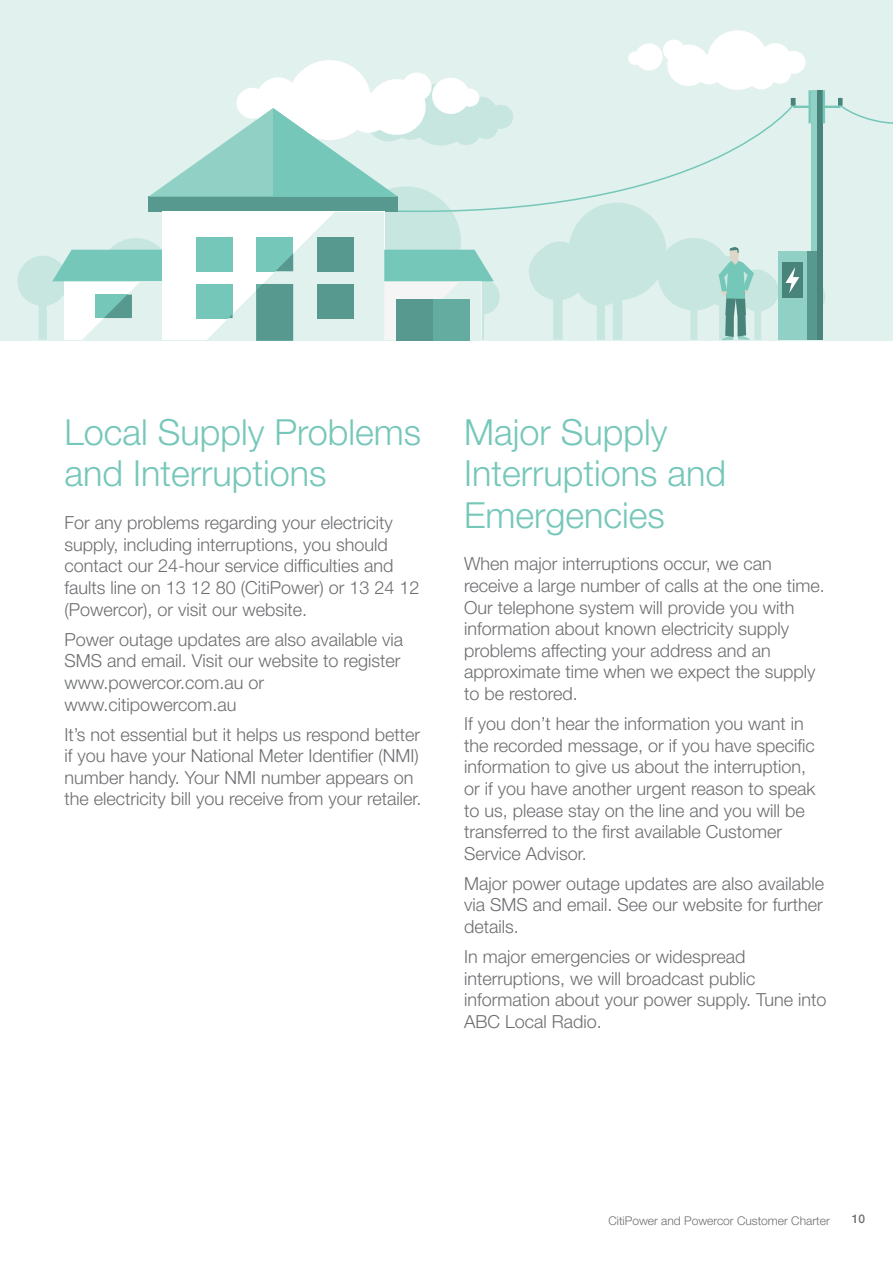
<style>
.page{position:relative;width:893px;height:1263px;background:#fff}
.page>*{position:absolute;margin:0;border:0;box-sizing:border-box;transform-origin:0 0}
.t1{font:300 36px/41.2px "Helvetica Neue";color:#75c7b9}
.t2{font:300 18px/21.6px "Helvetica Neue";color:#6d6e71}
.t3{font:300 12px "Helvetica Neue";color:#6d6e71}
.t4{font:500 12px "Helvetica Neue";color:#6d6e71}
</style>
<div class="page">
<div style="left:0;top:0;width:893px;height:340px;background:#e1f1ed"></div>
<svg style="left:18px;top:219px;width:807px;height:121px"></svg>
<div style="left:811px;top:90px;width:12px;height:250px;background:#91d1c5"></div>
<div style="left:817px;top:90px;width:6px;height:250px;background:#49847b"></div>
<div style="left:778px;top:251px;width:29px;height:89px;background:#91d1c5"></div>
<div style="left:807px;top:251px;width:10px;height:89px;background:#58998f"></div>
<div style="left:782px;top:262px;width:21px;height:35px;background:#49847b"></div>
<svg style="left:718px;top:247px;width:36px;height:93px"></svg>
<svg style="left:785px;top:267px;width:14px;height:26px"></svg>
<svg style="left:398px;top:125px;width:375px;height:94px"></svg>
<div style="left:148px;top:197px;width:250px;height:15px;background:#58998f"></div>
<div style="left:162px;top:212px;width:222px;height:128px;background:#fff"></div>
<div style="left:196px;top:237px;width:36px;height:34px;background:#75c7b9"></div>
<div style="left:196px;top:284px;width:36px;height:34px;background:#75c7b9"></div>
<svg style="left:148px;top:60px;width:365px;height:137px"></svg>
<svg style="left:52px;top:250px;width:110px;height:90px"></svg>
<svg style="left:206px;top:212px;width:288px;height:128px"></svg>
<div style="left:396px;top:299px;width:74px;height:41px;background:#58998f"></div>
<div style="left:433px;top:299px;width:37px;height:41px;background:#64aca0"></div>
<svg style="left:628px;top:30px;width:265px;height:95px"></svg>
<h1 class="t1" style="left:64px;top:410px;width:358px">Local Supply Problems and Interruptions</h1>
<p class="t2" style="left:64px;top:511px;width:357px">For any problems regarding your electricity supply, including interruptions, you should contact our 24-hour service difficulties and faults line on 13 12 80 (CitiPower) or 13 24 12 (Powercor), or visit our website.</p>
<p class="t2" style="left:64px;top:627px;width:340px">Power outage updates are also available via SMS and email. Visit our website to register www.powercor.com.au or www.citipowercom.au</p>
<p class="t2" style="left:64px;top:722px;width:359px">It’s not essential but it helps us respond better if you have your National Meter Identifier (NMI) number handy. Your NMI number appears on the electricity bill you receive from your retailer.</p>
<h1 class="t1" style="left:464px;top:410px;width:264px">Major Supply<br>Interruptions and<br>Emergencies</h1>
<p class="t2" style="left:464px;top:552px;width:362px">When major interruptions occur, we can receive a large number of calls at the one time.<br>Our telephone system will provide you with information about known electricity supply problems affecting your address and an approximate time when we expect the supply to be restored.</p>
<p class="t2" style="left:464px;top:712px;width:353px">If you don’t hear the information you want in the recorded message, or if you have specific information to give us about the interruption, or if you have another urgent reason to speak to us, please stay on the line and you will be transferred to the first available Customer Service Advisor.</p>
<p class="t2" style="left:464px;top:872px;width:362px;text-align:justify">Major power outage updates are also available via SMS and email. See our website for further details.</p>
<p class="t2" style="left:464px;top:945px;width:364px">In major emergencies or widespread interruptions, we will broadcast public information about your power supply. Tune into ABC Local Radio.</p>
<p class="t3" style="left:608px;top:1211px;width:223px">CitiPower and Powercor Customer Charter</p>
<p class="t4" style="left:852px;top:1212px;width:15px">10</p>
</div>
